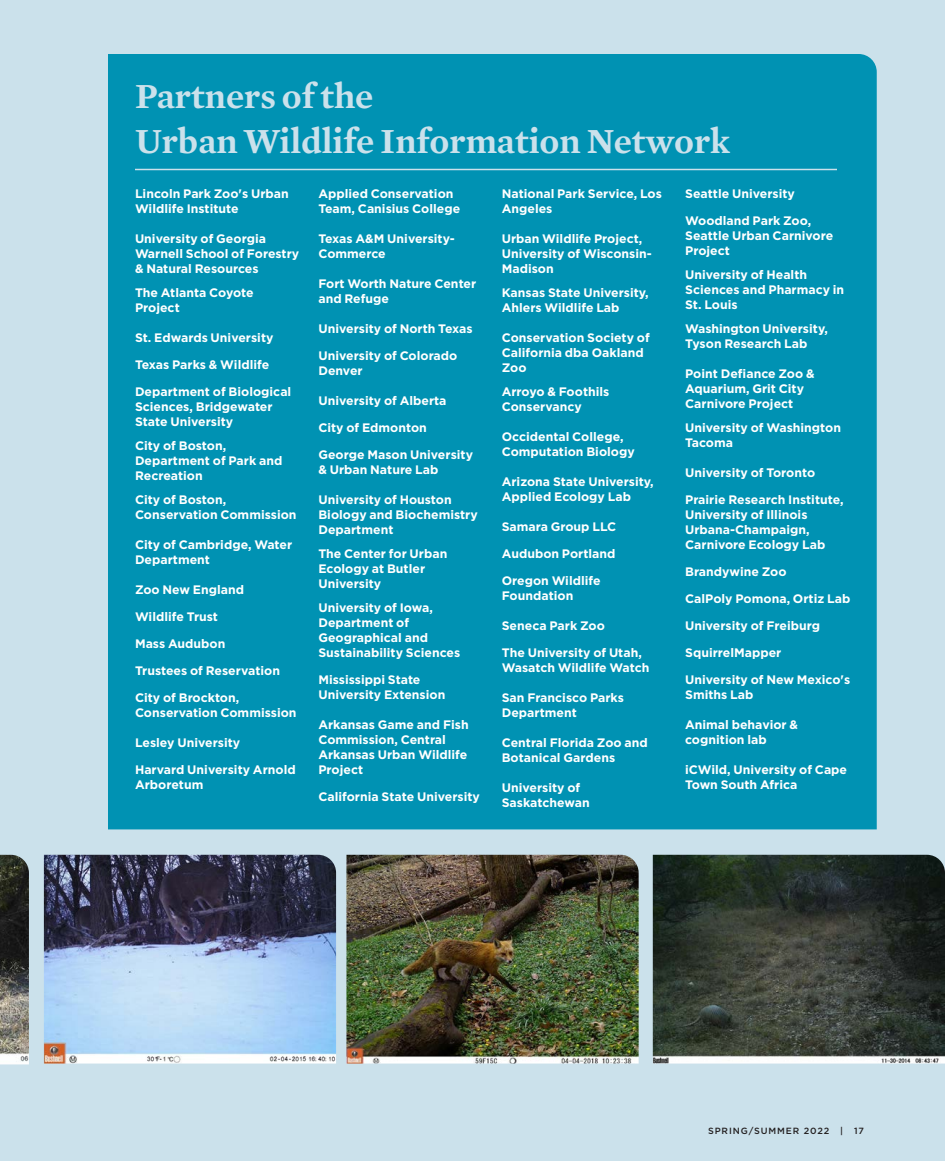
<style>
.page{position:relative;width:945px;height:1161px;background:#cbe1eb}
.page>*{position:absolute;margin:0;border:0;box-sizing:border-box;transform-origin:0 0}
.Headline_Mer_30_25_3{font:600 36px/45px "Mercury Text G2";color:#cbe1eb}
.Subhead_in_Text{font:700 12.3px/15px "Gotham";color:#fff}
.t1{font:500 9px "Gotham";letter-spacing:.1em;color:#231f20}
</style>
<div class="page">
<img style="left:0;top:855px;width:29px;height:209px">
<img style="left:44px;top:855px;width:292px;height:209px">
<img style="left:346px;top:855px;width:293px;height:209px">
<img style="left:653px;top:855px;width:292px;height:209px">
<div style="left:108px;top:54px;width:769px;height:775px;background:#0092b3"></div>
<hr style="left:135px;top:169px;width:702px;height:1px;background:#cbe1eb">
<p class="Headline_Mer_30_25_3" style="left:135px;top:72px;width:597px">Partners of the<br>Urban Wildlife Information Network</p>
<p class="Subhead_in_Text" style="left:135px;top:186px;width:155px">Lincoln Park Zoo's Urban<br>Wildlife Institute</p>
<p class="Subhead_in_Text" style="left:135px;top:231px;width:166px">University of Georgia<br>Warnell School of Forestry &amp; Natural Resources</p>
<p class="Subhead_in_Text" style="left:135px;top:285px;width:120px">The Atlanta Coyote<br>Project</p>
<p class="Subhead_in_Text" style="left:135px;top:330px;width:140px">St. Edwards University</p>
<p class="Subhead_in_Text" style="left:135px;top:357px;width:136px">Texas Parks &amp; Wildlife</p>
<p class="Subhead_in_Text" style="left:135px;top:384px;width:158px">Department of Biological<br>Sciences, Bridgewater<br>State University</p>
<p class="Subhead_in_Text" style="left:135px;top:438px;width:149px">City of Boston,<br>Department of Park and<br>Recreation</p>
<p class="Subhead_in_Text" style="left:135px;top:492px;width:163px">City of Boston,<br>Conservation Commission</p>
<p class="Subhead_in_Text" style="left:135px;top:537px;width:159px">City of Cambridge, Water<br>Department</p>
<p class="Subhead_in_Text" style="left:135px;top:582px;width:111px">Zoo New England</p>
<p class="Subhead_in_Text" style="left:135px;top:609px;width:85px">Wildlife Trust</p>
<p class="Subhead_in_Text" style="left:135px;top:636px;width:92px">Mass Audubon</p>
<p class="Subhead_in_Text" style="left:135px;top:663px;width:147px">Trustees of Reservation</p>
<p class="Subhead_in_Text" style="left:135px;top:690px;width:163px">City of Brockton,<br>Conservation Commission</p>
<p class="Subhead_in_Text" style="left:135px;top:735px;width:107px">Lesley University</p>
<p class="Subhead_in_Text" style="left:135px;top:762px;width:162px">Harvard University Arnold<br>Arboretum</p>
<p class="Subhead_in_Text" style="left:318px;top:186px;width:143px">Applied Conservation<br>Team, Canisius College</p>
<p class="Subhead_in_Text" style="left:318px;top:231px;width:138px">Texas A&amp;M University-<br>Commerce</p>
<p class="Subhead_in_Text" style="left:318px;top:276px;width:159px">Fort Worth Nature Center and Refuge</p>
<p class="Subhead_in_Text" style="left:318px;top:321px;width:156px">University of North Texas</p>
<p class="Subhead_in_Text" style="left:318px;top:348px;width:140px">University of Colorado<br>Denver</p>
<p class="Subhead_in_Text" style="left:318px;top:393px;width:130px">University of Alberta</p>
<p class="Subhead_in_Text" style="left:318px;top:420px;width:110px">City of Edmonton</p>
<p class="Subhead_in_Text" style="left:318px;top:447px;width:156px">George Mason University &amp; Urban Nature Lab</p>
<p class="Subhead_in_Text" style="left:318px;top:492px;width:161px">University of Houston<br>Biology and Biochemistry<br>Department</p>
<p class="Subhead_in_Text" style="left:318px;top:546px;width:130px">The Center for Urban<br>Ecology at Butler<br>University</p>
<p class="Subhead_in_Text" style="left:318px;top:600px;width:143px">University of Iowa,<br>Department of<br>Geographical and<br>Sustainability Sciences</p>
<p class="Subhead_in_Text" style="left:318px;top:672px;width:129px">Mississippi State<br>University Extension</p>
<p class="Subhead_in_Text" style="left:318px;top:717px;width:152px">Arkansas Game and Fish<br>Commission, Central<br>Arkansas Urban Wildlife<br>Project</p>
<p class="Subhead_in_Text" style="left:318px;top:789px;width:163px">California State University</p>
<p class="Subhead_in_Text" style="left:502px;top:186px;width:162px">National Park Service, Los<br>Angeles</p>
<p class="Subhead_in_Text" style="left:502px;top:231px;width:152px">Urban Wildlife Project,<br>University of Wisconsin-<br>Madison</p>
<p class="Subhead_in_Text" style="left:502px;top:285px;width:149px">Kansas State University,<br>Ahlers Wildlife Lab</p>
<p class="Subhead_in_Text" style="left:502px;top:330px;width:150px">Conservation Society of<br>California dba Oakland<br>Zoo</p>
<p class="Subhead_in_Text" style="left:502px;top:384px;width:109px">Arroyo &amp; Foothils<br>Conservancy</p>
<p class="Subhead_in_Text" style="left:502px;top:429px;width:135px">Occidental College,<br>Computation Biology</p>
<p class="Subhead_in_Text" style="left:502px;top:474px;width:154px">Arizona State University,<br>Applied Ecology Lab</p>
<p class="Subhead_in_Text" style="left:502px;top:519px;width:116px">Samara Group LLC</p>
<p class="Subhead_in_Text" style="left:502px;top:546px;width:115px">Audubon Portland</p>
<p class="Subhead_in_Text" style="left:502px;top:573px;width:100px">Oregon Wildlife<br>Foundation</p>
<p class="Subhead_in_Text" style="left:502px;top:618px;width:105px">Seneca Park Zoo</p>
<p class="Subhead_in_Text" style="left:502px;top:645px;width:149px">The University of Utah,<br>Wasatch Wildlife Watch</p>
<p class="Subhead_in_Text" style="left:502px;top:690px;width:124px">San Francisco Parks<br>Department</p>
<p class="Subhead_in_Text" style="left:502px;top:735px;width:148px">Central Florida Zoo and<br>Botanical Gardens</p>
<p class="Subhead_in_Text" style="left:502px;top:780px;width:89px">University of<br>Saskatchewan</p>
<p class="Subhead_in_Text" style="left:685px;top:186px;width:111px">Seattle University</p>
<p class="Subhead_in_Text" style="left:685px;top:213px;width:150px">Woodland Park Zoo,<br>Seattle Urban Carnivore<br>Project</p>
<p class="Subhead_in_Text" style="left:685px;top:267px;width:161px">University of Health<br>Sciences and Pharmacy in<br>St. Louis</p>
<p class="Subhead_in_Text" style="left:685px;top:321px;width:144px">Washington University,<br>Tyson Research Lab</p>
<p class="Subhead_in_Text" style="left:685px;top:366px;width:131px">Point Defiance Zoo &amp;<br>Aquarium, Grit City<br>Carnivore Project</p>
<p class="Subhead_in_Text" style="left:685px;top:420px;width:157px">University of Washington<br>Tacoma</p>
<p class="Subhead_in_Text" style="left:685px;top:465px;width:132px">University of Toronto</p>
<p class="Subhead_in_Text" style="left:685px;top:492px;width:160px">Prairie Research Institute,<br>University of Illinois<br>Urbana-Champaign,<br>Carnivore Ecology Lab</p>
<p class="Subhead_in_Text" style="left:685px;top:564px;width:103px">Brandywine Zoo</p>
<p class="Subhead_in_Text" style="left:685px;top:591px;width:167px">CalPoly Pomona, Ortiz Lab</p>
<p class="Subhead_in_Text" style="left:685px;top:618px;width:136px">University of Freiburg</p>
<p class="Subhead_in_Text" style="left:685px;top:645px;width:98px">SquirrelMapper</p>
<p class="Subhead_in_Text" style="left:685px;top:672px;width:167px">University of New Mexico's<br>Smiths Lab</p>
<p class="Subhead_in_Text" style="left:685px;top:717px;width:115px">Animal behavior &amp; cognition lab</p>
<p class="Subhead_in_Text" style="left:685px;top:762px;width:164px">iCWild, University of Cape<br>Town South Africa</p>
<p class="t1" style="left:708px;top:1125px;width:157px">SPRING/SUMMER 2022 | 17</p>
</div>
